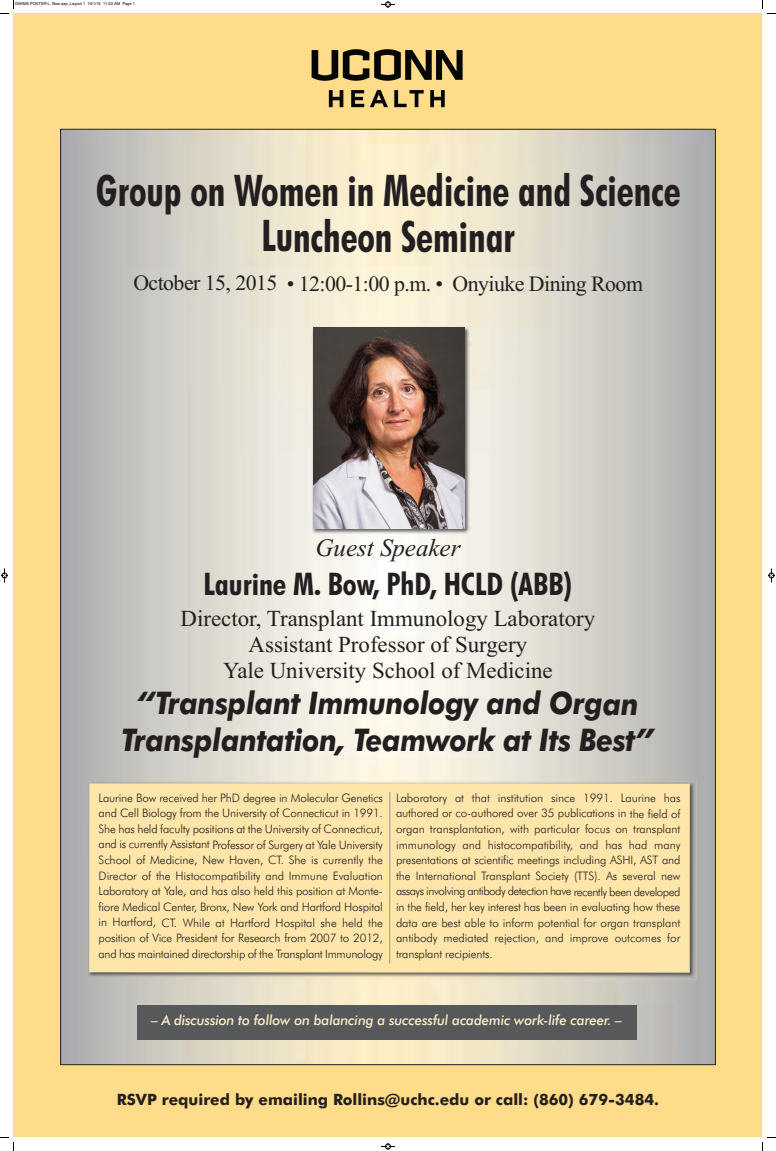
<style>
.page{position:relative;width:776px;height:1151px;background:#fff}
.page>*{position:absolute;margin:0;border:0;box-sizing:border-box;transform-origin:0 0}
.t1{font:700 condensed 43.7px/45.8px "Futura BT";color:#231f20;text-align:center;scale:.9 1}
.t2{font:italic 700 31.2px/36.4px "Futura BT";letter-spacing:-.01em;color:#231f20;text-align:center;scale:.9 1}
.t3{font:700 condensed 31.2px "Futura BT";color:#231f20}
.t4{font:italic 24.95px "Times New Roman";color:#231f20}
.t5{font:22.9px/26px "Times New Roman";color:#231f20;text-align:center}
.t6{font:21.85px "Times New Roman";letter-spacing:-.025em;color:#231f20}
.t7{font:700 15.6px "Futura BT";color:#231f20}
.t8{font:italic 500 14.05px "Futura BT";letter-spacing:-.01em;color:#fdefca}
.t9{font:300 11.7px/15.6px "Futura BT";letter-spacing:-.02em;color:#231f20;text-align:justify}
.t10{font:4px "Helvetica";color:#000}
</style>
<div class="page">
<div style="left:13px;top:13px;width:749px;height:1124px;background:#fedc8a"></div>
<img style="left:62px;top:131px;width:652px;height:931px">
<img style="left:87px;top:780px;width:609px;height:199px">
<div style="left:89px;top:783px;width:601px;height:189px;background:#fee6aa"></div>
<img style="left:311px;top:325px;width:160px;height:210px">
<img style="left:313px;top:328px;width:152px;height:200px">
<hr style="left:389px;top:791px;width:1px;height:172px;background:#939598">
<div style="left:137px;top:1005px;width:499px;height:34px;background:#57585a"></div>
<svg style="left:329px;top:90px;width:14px;height:17px"></svg>
<svg style="left:351px;top:90px;width:13px;height:17px"></svg>
<svg style="left:370px;top:90px;width:18px;height:17px"></svg>
<svg style="left:394px;top:90px;width:30px;height:17px"></svg>
<svg style="left:430px;top:90px;width:15px;height:17px"></svg>
<svg style="left:312px;top:49px;width:150px;height:32px"></svg>
<svg style="left:0;top:0;width:14px;height:14px"></svg>
<svg style="left:762px;top:0;width:14px;height:14px"></svg>
<svg style="left:0;top:1137px;width:14px;height:13px"></svg>
<svg style="left:762px;top:1137px;width:14px;height:13px"></svg>
<svg style="left:381px;top:1px;width:14px;height:7px"></svg>
<svg style="left:381px;top:1143px;width:14px;height:6px"></svg>
<svg style="left:1px;top:568px;width:7px;height:14px"></svg>
<svg style="left:768px;top:568px;width:7px;height:14px"></svg>
<p class="t10" style="left:15px;top:1px;width:122px">GWIMS POSTER-L. Bow.qxp_Layout 1 10/1/15 11:23 AM Page 1</p>
<h1 class="t1" style="left:96px;top:170px;width:651px">Group on Women in Medicine and Science<br>Luncheon Seminar</h1>
<h3 class="t6" style="left:133px;top:270px;width:511px">October 15, 2015 • 12:00-1:00 p.m. • Onyiuke Dining Room</h3>
<h3 class="t4" style="left:315px;top:533px;width:146px">Guest Speaker</h3>
<h2 class="t3" style="left:204px;top:571px;width:370px">Laurine M. Bow, PhD, HCLD (ABB)</h2>
<h3 class="t5" style="left:180px;top:605px;width:416px">Director, Transplant Immunology Laboratory<br>Assistant Professor of Surgery<br>Yale University School of Medicine</h3>
<h2 class="t2" style="left:121px;top:687px;width:593px">“Transplant Immunology and Organ<br>Transplantation, Teamwork at Its Best”</h2>
<p class="t9" style="left:99px;top:790px;width:286px">Laurine Bow received her PhD degree in Molecular Genetics and Cell Biology from the University of Connecticut in 1991.<br>She has held faculty positions at the University of Connecticut, and is currently Assistant Professor of Surgery at Yale University School of Medicine, New Haven, CT. She is currently the Director of the Histocompatibility and Immune Evaluation Laboratory at Yale, and has also held this position at Monte&shy;fiore Medical Center, Bronx, New York and Hartford Hospital in Hartford, CT. While at Hartford Hospital she held the position of Vice President for Research from 2007 to 2012, and has maintained directorship of the Transplant Immunology</p>
<p class="t9" style="left:396px;top:790px;width:286px">Laboratory at that institution since 1991. Laurine has authored or co-authored over 35 publications in the field of organ transplantation, with particular focus on transplant immunology and histocompatibility, and has had many presentations at scientific meetings including ASHI, AST and the International Transplant Society (TTS). As several new assays involving antibody detection have recently been developed in the field, her key interest has been in evaluating how these data are best able to inform potential for organ transplant antibody mediated rejection, and improve outcomes for transplant recipients.</p>
<p class="t8" style="left:151px;top:1014px;width:473px">– A discussion to follow on balancing a successful academic work-life career. –</p>
<h3 class="t7" style="left:117px;top:1092px;width:544px">RSVP required by emailing Rollins@uchc.edu or call: (860) 679-3484.</h3>
</div>
